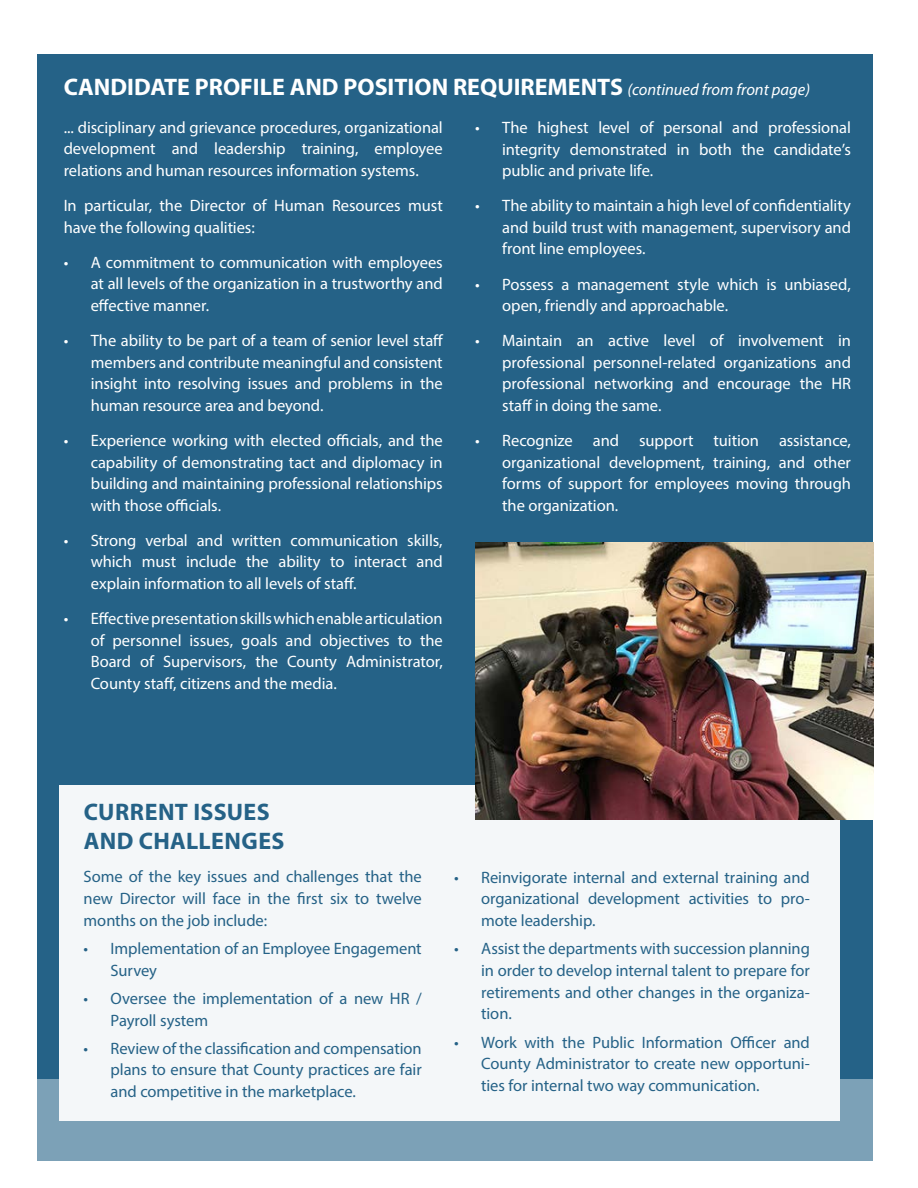
<style>
.page{position:relative;width:918px;height:1188px;background:#fff}
.page>*{position:absolute;margin:0;border:0;box-sizing:border-box;transform-origin:0 0}
.t1{font:700 24px "Myriad Pro";color:#fff}
.t2{font:700 24px/28.8px "Myriad Pro";letter-spacing:.015em;color:#256287}
.t3{font:16.5px/21.6px "Myriad Pro";letter-spacing:-.005em;color:#fff;text-align:justify}
.t4{font:16.5px/21.6px "Myriad Pro";letter-spacing:-.005em;color:#256287;text-align:justify}
.s1{font-weight:400;font-style:italic;font-size:16.5px}
</style>
<div class="page">
<div style="left:38px;top:54px;width:835px;height:1080px;background:#256287"></div>
<div style="left:38px;top:1079px;width:835px;height:82px;background:#7ca1b7"></div>
<div style="left:59px;top:785px;width:780px;height:336px;background:#f4f7f9"></div>
<img style="left:475px;top:542px;width:399px;height:278px">
<h1 class="t1" style="left:64px;top:71px;width:748px">CANDIDATE PROFILE AND POSITION REQUIREMENTS <span class="s1">(continued from front page)</span></h1>
<p class="t3" style="left:64px;top:116px;width:381px">... disciplinary and grievance procedures, organizational development and leadership training, employee relations and human resources information systems.</p>
<p class="t3" style="left:64px;top:194px;width:381px">In particular, the Director of Human Resources must have the following qualities:</p>
<p class="t3" style="left:91px;top:251px;width:354px;text-indent:-27px">• A commitment to communication with employees at all levels of the organization in a trustworthy and effective manner.</p>
<p class="t3" style="left:91px;top:329px;width:354px;text-indent:-27px">• The ability to be part of a team of senior level staff members and contribute meaningful and consistent insight into resolving issues and problems in the human resource area and beyond.</p>
<p class="t3" style="left:91px;top:429px;width:354px;text-indent:-27px">• Experience working with elected officials, and the capability of demonstrating tact and diplomacy in building and maintaining professional relationships with those officials.</p>
<p class="t3" style="left:91px;top:529px;width:354px;text-indent:-27px">• Strong verbal and written communication skills, which must include the ability to interact and explain information to all levels of staff.</p>
<p class="t3" style="left:91px;top:608px;width:354px;text-indent:-27px">• Effective presentation skills which enable articulation of personnel issues, goals and objectives to the Board of Supervisors, the County Administrator, County staff, citizens and the media.</p>
<p class="t3" style="left:502px;top:116px;width:350px;text-indent:-27px">• The highest level of personal and professional integrity demonstrated in both the candidate’s public and private life.</p>
<p class="t3" style="left:502px;top:195px;width:350px;text-indent:-27px">• The ability to maintain a high level of confidentiality and build trust with management, supervisory and front line employees.</p>
<p class="t3" style="left:502px;top:273px;width:350px;text-indent:-27px">• Possess a management style which is unbiased, open, friendly and approachable.</p>
<p class="t3" style="left:502px;top:330px;width:350px;text-indent:-27px">• Maintain an active level of involvement in professional personnel-related organizations and professional networking and encourage the HR staff in doing the same.</p>
<p class="t3" style="left:502px;top:430px;width:350px;text-indent:-27px">• Recognize and support tuition assistance, organizational development, training, and other forms of support for employees moving through the organization.</p>
<h1 class="t2" style="left:84px;top:797px;width:202px">CURRENT ISSUES<br>AND CHALLENGES</h1>
<p class="t4" style="left:84px;top:866px;width:340px">Some of the key issues and challenges that the new Director will face in the first six to twelve months on the job include:</p>
<p class="t4" style="left:111px;top:937px;width:313px;text-indent:-27px">• Implementation of an Employee Engagement<br>Survey</p>
<p class="t4" style="left:111px;top:987px;width:313px;text-indent:-27px">• Oversee the implementation of a new HR /<br>Payroll system</p>
<p class="t4" style="left:111px;top:1037px;width:313px;text-indent:-27px">• Review of the classification and compensation plans to ensure that County practices are fair and competitive in the marketplace.</p>
<p class="t4" style="left:481px;top:866px;width:330px;text-indent:-27px">• Reinvigorate internal and external training and organizational development activities to pro&shy;mote leadership.</p>
<p class="t4" style="left:481px;top:938px;width:330px;text-indent:-27px">• Assist the departments with succession planning in order to develop internal talent to prepare for retirements and other changes in the organiza&shy;tion.</p>
<p class="t4" style="left:481px;top:1031px;width:330px;text-indent:-27px">• Work with the Public Information Officer and County Administrator to create new opportuni&shy;ties for internal two way communication.</p>
</div>
